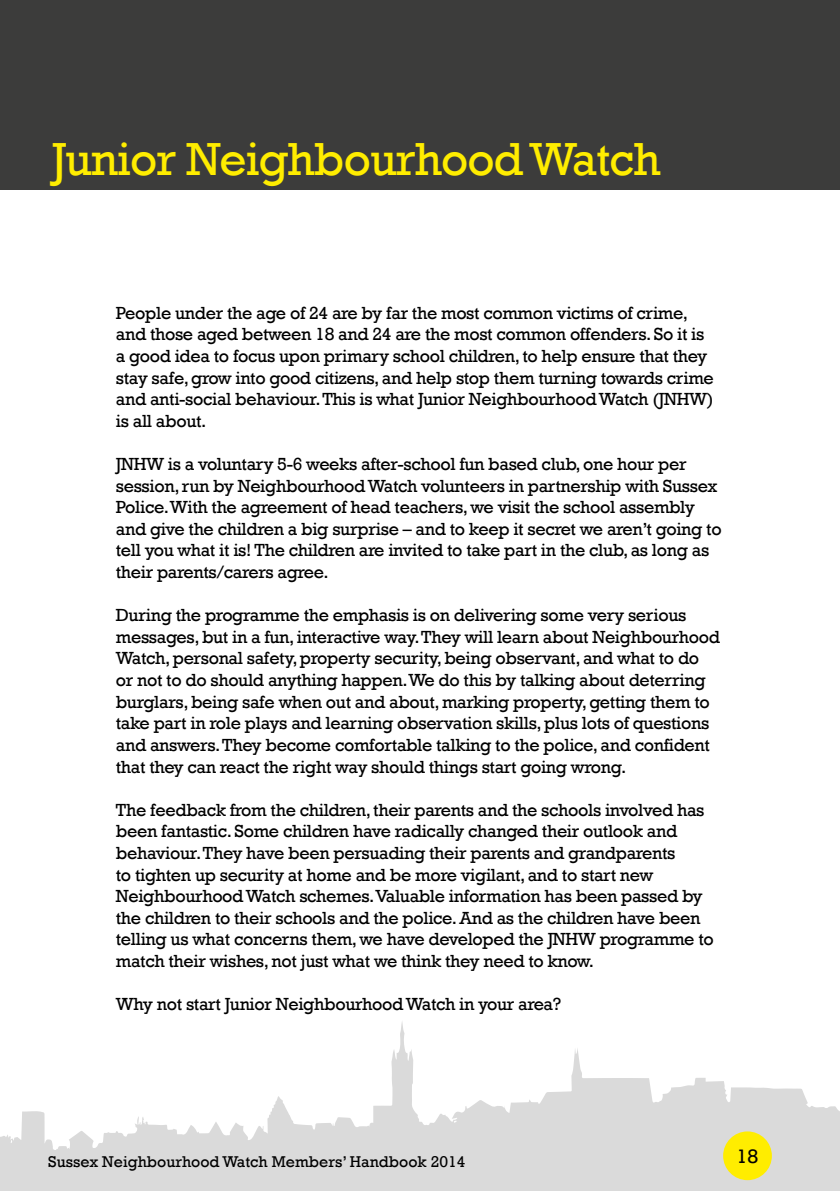
<style>
.page{position:relative;width:840px;height:1191px;background:#fff}
.page>*{position:absolute;margin:0;border:0;box-sizing:border-box;transform-origin:0 0}
.t1{font:47.6px "Rockwell";letter-spacing:-.02em;color:#ffed00}
.t2{font:20px "Rockwell";color:#000}
.t3{font:18px/21.6px "Rockwell";letter-spacing:-.02em;color:#000}
.t4{font:16px "Rockwell";color:#000}
</style>
<div class="page">
<svg style="left:0;top:1022px;width:839px;height:169px"></svg>
<div style="left:722px;top:1131px;width:49px;height:49px;background:#ffed00;border-radius:50%"></div>
<div style="left:0;top:0;width:839px;height:189px;background:#3c3c3b"></div>
<h1 class="t1" style="left:52px;top:132px;width:610px">Junior Neighbourhood Watch</h1>
<p class="t3" style="left:116px;top:302px;width:599px">People under the age of 24 are by far the most common victims of crime, and those aged between 18 and 24 are the most common offenders. So it is a good idea to focus upon primary school children, to help ensure that they stay safe, grow into good citizens, and help stop them turning towards crime and anti-social behaviour. This is what Junior Neighbourhood Watch (JNHW) is all about.</p>
<p class="t3" style="left:116px;top:453px;width:607px">JNHW is a voluntary 5-6 weeks after-school fun based club, one hour per session, run by Neighbourhood Watch volunteers in partnership with Sussex Police. With the agreement of head teachers, we visit the school assembly and give the children a big surprise – and to keep it secret we aren’t going to tell you what it is! The children are invited to take part in the club, as long as their parents/carers agree.</p>
<p class="t3" style="left:116px;top:604px;width:605px">During the programme the emphasis is on delivering some very serious messages, but in a fun, interactive way. They will learn about Neighbourhood Watch, personal safety, property security, being observant, and what to do or not to do should anything happen. We do this by talking about deterring burglars, being safe when out and about, marking property, getting them to take part in role plays and learning observation skills, plus lots of questions and answers. They become comfortable talking to the police, and confident that they can react the right way should things start going wrong.</p>
<p class="t3" style="left:116px;top:799px;width:599px">The feedback from the children, their parents and the schools involved has been fantastic. Some children have radically changed their outlook and behaviour. They have been persuading their parents and grandparents<br>to tighten up security at home and be more vigilant, and to start new Neighbourhood Watch schemes. Valuable information has been passed by the children to their schools and the police. And as the children have been telling us what concerns them, we have developed the JNHW programme to match their wishes, not just what we think they need to know.</p>
<p class="t3" style="left:116px;top:993px;width:446px">Why not start Junior Neighbourhood Watch in your area?</p>
<p class="t4" style="left:48px;top:1152px;width:418px">Sussex Neighbourhood Watch Members’ Handbook 2014</p>
<p class="t2" style="left:736px;top:1144px;width:23px">18</p>
</div>
